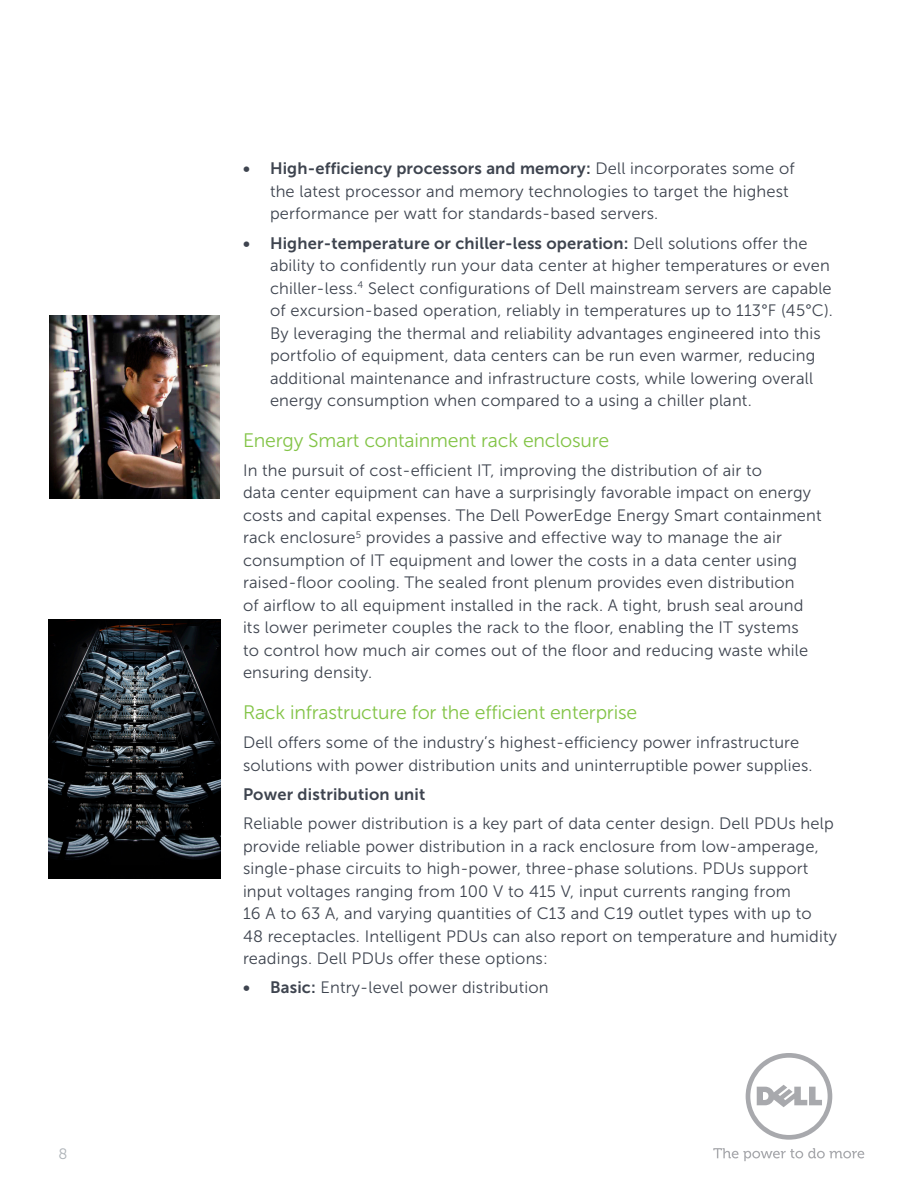
<style>
.page{position:relative;width:918px;height:1188px;background:#fff}
.page>*{position:absolute;margin:0;border:0;box-sizing:border-box;transform-origin:0 0}
.Subhead_level_2{font:19.5px "Museo Sans For Dell 300";letter-spacing:-.01em;color:#83c447}
.BODY{font:16.5px/22.5px "Museo Sans For Dell 300";letter-spacing:.01em;color:#3e444f}
.BULLETS__NV{font:16.5px/22.5px "Museo Sans For Dell 300";letter-spacing:.01em;color:#3e444f}
.BODY-2{font:16.5px "Museo Sans For Dell 700";letter-spacing:.01em;color:#3e444f}
.t1{font:15px "Museo Sans For Dell 300";color:#aeb3b8}
.s1{font-family:"Museo Sans For Dell 700"}
</style>
<div class="page">
<svg style="left:746px;top:1053px;width:86px;height:87px"></svg>
<svg style="left:713px;top:1148px;width:151px;height:13px"></svg>
<img style="left:50px;top:316px;width:170px;height:183px">
<img style="left:48px;top:619px;width:173px;height:260px">
<p class="t1" style="left:58px;top:1145px;width:11px">8</p>
<p class="BULLETS__NV" style="left:270px;top:158px;width:526px;text-indent:-27px"><span class="s1">• High-efficiency processors and memory:</span> Dell incorporates some of the latest processor and memory technologies to target the highest performance per watt for standards-based servers.</p>
<p class="BULLETS__NV" style="left:270px;top:232px;width:565px;text-indent:-27px"><span class="s1">• Higher-temperature or chiller-less operation:</span> Dell solutions offer the ability to confidently run your data center at higher temperatures or even chiller-less.<sup>4</sup> Select configurations of Dell mainstream servers are capable of excursion-based operation, reliably in temperatures up to 113°F (45°C).<br>By leveraging the thermal and reliability advantages engineered into this portfolio of equipment, data centers can be run even warmer, reducing additional maintenance and infrastructure costs, while lowering overall energy consumption when compared to a using a chiller plant.</p>
<p class="Subhead_level_2" style="left:243px;top:429px;width:368px">Energy Smart containment rack enclosure</p>
<p class="BODY" style="left:243px;top:459px;width:580px">In the pursuit of cost-efficient IT, improving the distribution of air to<br>data center equipment can have a surprisingly favorable impact on energy costs and capital expenses. The Dell PowerEdge Energy Smart containment rack enclosure<sup>5</sup> provides a passive and effective way to manage the air consumption of IT equipment and lower the costs in a data center using raised-floor cooling. The sealed front plenum provides even distribution<br>of airflow to all equipment installed in the rack. A tight, brush seal around its lower perimeter couples the rack to the floor, enabling the IT systems<br>to control how much air comes out of the floor and reducing waste while ensuring density.</p>
<p class="Subhead_level_2" style="left:243px;top:702px;width:396px">Rack infrastructure for the efficient enterprise</p>
<p class="BODY" style="left:243px;top:731px;width:571px">Dell offers some of the industry’s highest-efficiency power infrastructure solutions with power distribution units and uninterruptible power supplies.</p>
<p class="BODY-2" style="left:243px;top:785px;width:184px">Power distribution unit</p>
<p class="BODY" style="left:243px;top:812px;width:595px">Reliable power distribution is a key part of data center design. Dell PDUs help provide reliable power distribution in a rack enclosure from low-amperage, single-phase circuits to high-power, three-phase solutions. PDUs support input voltages ranging from 100 V to 415 V, input currents ranging from<br>16 A to 63 A, and varying quantities of C13 and C19 outlet types with up to<br>48 receptacles. Intelligent PDUs can also report on temperature and humidity readings. Dell PDUs offer these options:</p>
<p class="BULLETS__NV" style="left:243px;top:977px;width:307px"><span class="s1">• Basic:</span> Entry-level power distribution</p>
</div>
